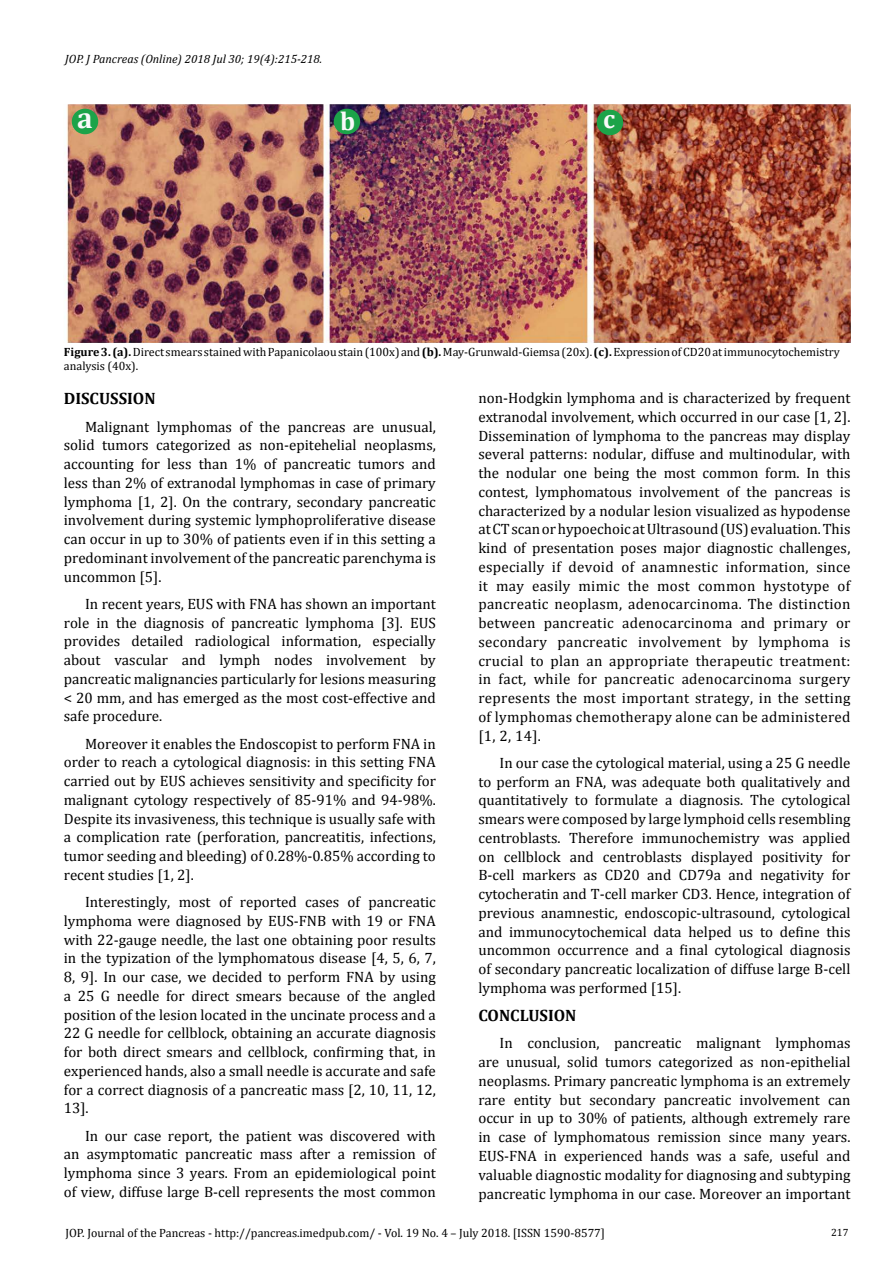
<style>
.page{position:relative;width:893px;height:1263px;background:#fff}
.page>*{position:absolute;margin:0;border:0;box-sizing:border-box;transform-origin:0 0}
.t1{font:700 29.55px "Cambria";color:#f9f9fa}
.t2{font:700 26.25px "Cambria";color:#f9f9fa}
.t3{font:700 16.5px "Cambria";color:#000}
.t4{font:15px/18.8px "Cambria";color:#000;text-align:justify}
.t5{font:12px/14.4px "Cambria";color:#000}
.t6{font:italic 12px "Cambria";color:#000}
.t7{font:10.5px "Cambria";color:#000}
.s1{font-weight:700}
</style>
<div class="page">
<img style="left:65px;top:104px;width:786px;height:238px">
<div style="left:72px;top:109px;width:26px;height:25px;background:#1ca349;border-radius:50%"></div>
<div style="left:334px;top:109px;width:26px;height:25px;background:#1ca349;border-radius:50%"></div>
<div style="left:597px;top:110px;width:26px;height:25px;background:#1ca349;border-radius:50%"></div>
<p class="t6" style="left:65px;top:51px;width:259px">JOP. J Pancreas (Online) 2018 Jul 30; 19(4):215-218.</p>
<h1 class="t1" style="left:77px;top:97px;width:17px">a</h1>
<h2 class="t2" style="left:340px;top:103px;width:17px">b</h2>
<h2 class="t2" style="left:603px;top:101px;width:14px">c</h2>
<p class="t5" style="left:64px;top:344px;width:777px"><span class="s1">Figure 3. (a).</span> Direct smears stained with Papanicolaou stain (100x) and <span class="s1">(b).</span> May-Grunwald-Giemsa (20x). <span class="s1">(c).</span> Expression of CD20 at immunocytochemistry analysis (40x).</p>
<p class="t3" style="left:64px;top:387px;width:93px">DISCUSSION</p>
<p class="t4" style="left:64px;top:417px;width:374px;text-indent:21px">Malignant lymphomas of the pancreas are unusual, solid tumors categorized as non-epitehelial neoplasms, accounting for less than 1% of pancreatic tumors and less than 2% of extranodal lymphomas in case of primary lymphoma [1, 2]. On the contrary, secondary pancreatic involvement during systemic lymphoproliferative disease can occur in up to 30% of patients even if in this setting a predominant involvement of the pancreatic parenchyma is uncommon [5].</p>
<p class="t4" style="left:64px;top:594px;width:374px;text-indent:21px">In recent years, EUS with FNA has shown an important role in the diagnosis of pancreatic lymphoma [3]. EUS provides detailed radiological information, especially about vascular and lymph nodes involvement by pancreatic malignancies particularly for lesions measuring &lt; 20 mm, and has emerged as the most cost-effective and safe procedure.</p>
<p class="t4" style="left:64px;top:734px;width:374px;text-indent:21px">Moreover it enables the Endoscopist to perform FNA in order to reach a cytological diagnosis: in this setting FNA carried out by EUS achieves sensitivity and specificity for malignant cytology respectively of 85-91% and 94-98%.<br>Despite its invasiveness, this technique is usually safe with a complication rate (perforation, pancreatitis, infections, tumor seeding and bleeding) of 0.28%-0.85% according to recent studies [1, 2].</p>
<p class="t4" style="left:64px;top:892px;width:374px;text-indent:21px">Interestingly, most of reported cases of pancreatic lymphoma were diagnosed by EUS-FNB with 19 or FNA with 22-gauge needle, the last one obtaining poor results in the typization of the lymphomatous disease [4, 5, 6, 7, 8, 9]. In our case, we decided to perform FNA by using a 25 G needle for direct smears because of the angled position of the lesion located in the uncinate process and a 22 G needle for cellblock, obtaining an accurate diagnosis for both direct smears and cellblock, confirming that, in experienced hands, also a small needle is accurate and safe for a correct diagnosis of a pancreatic mass [2, 10, 11, 12, 13].</p>
<p class="t4" style="left:64px;top:1126px;width:374px;text-indent:21px">In our case report, the patient was discovered with an asymptomatic pancreatic mass after a remission of lymphoma since 3 years. From an epidemiological point of view, diffuse large B-cell represents the most common</p>
<p class="t4" style="left:478px;top:388px;width:374px">non-Hodgkin lymphoma and is characterized by frequent extranodal involvement, which occurred in our case [1, 2].<br>Dissemination of lymphoma to the pancreas may display several patterns: nodular, diffuse and multinodular, with the nodular one being the most common form. In this contest, lymphomatous involvement of the pancreas is characterized by a nodular lesion visualized as hypodense at CT scan or hypoechoic at Ultrasound (US) evaluation. This kind of presentation poses major diagnostic challenges, especially if devoid of anamnestic information, since it may easily mimic the most common hystotype of pancreatic neoplasm, adenocarcinoma. The distinction between pancreatic adenocarcinoma and primary or secondary pancreatic involvement by lymphoma is crucial to plan an appropriate therapeutic treatment: in fact, while for pancreatic adenocarcinoma surgery represents the most important strategy, in the setting of lymphomas chemotherapy alone can be administered [1, 2, 14].</p>
<p class="t4" style="left:478px;top:753px;width:374px;text-indent:21px">In our case the cytological material, using a 25 G needle to perform an FNA, was adequate both qualitatively and quantitatively to formulate a diagnosis. The cytological smears were composed by large lymphoid cells resembling centroblasts. Therefore immunochemistry was applied on cellblock and centroblasts displayed positivity for B-cell markers as CD20 and CD79a and negativity for cytocheratin and T-cell marker CD3. Hence, integration of previous anamnestic, endoscopic-ultrasound, cytological and immunocytochemical data helped us to define this uncommon occurrence and a final cytological diagnosis of secondary pancreatic localization of diffuse large B-cell lymphoma was performed [15].</p>
<p class="t3" style="left:478px;top:1004px;width:100px">CONCLUSION</p>
<p class="t4" style="left:478px;top:1034px;width:374px;text-indent:21px">In conclusion, pancreatic malignant lymphomas are unusual, solid tumors categorized as non-epithelial neoplasms. Primary pancreatic lymphoma is an extremely rare entity but secondary pancreatic involvement can occur in up to 30% of patients, although extremely rare in case of lymphomatous remission since many years.<br>EUS-FNA in experienced hands was a safe, useful and valuable diagnostic modality for diagnosing and subtyping pancreatic lymphoma in our case. Moreover an important</p>
<p class="t5" style="left:65px;top:1226px;width:541px">JOP. Journal of the Pancreas - http://pancreas.imedpub.com/ - Vol. 19 No. 4 – July 2018. [ISSN 1590-8577]</p>
<p class="t7" style="left:831px;top:1226px;width:19px">217</p>
</div>
